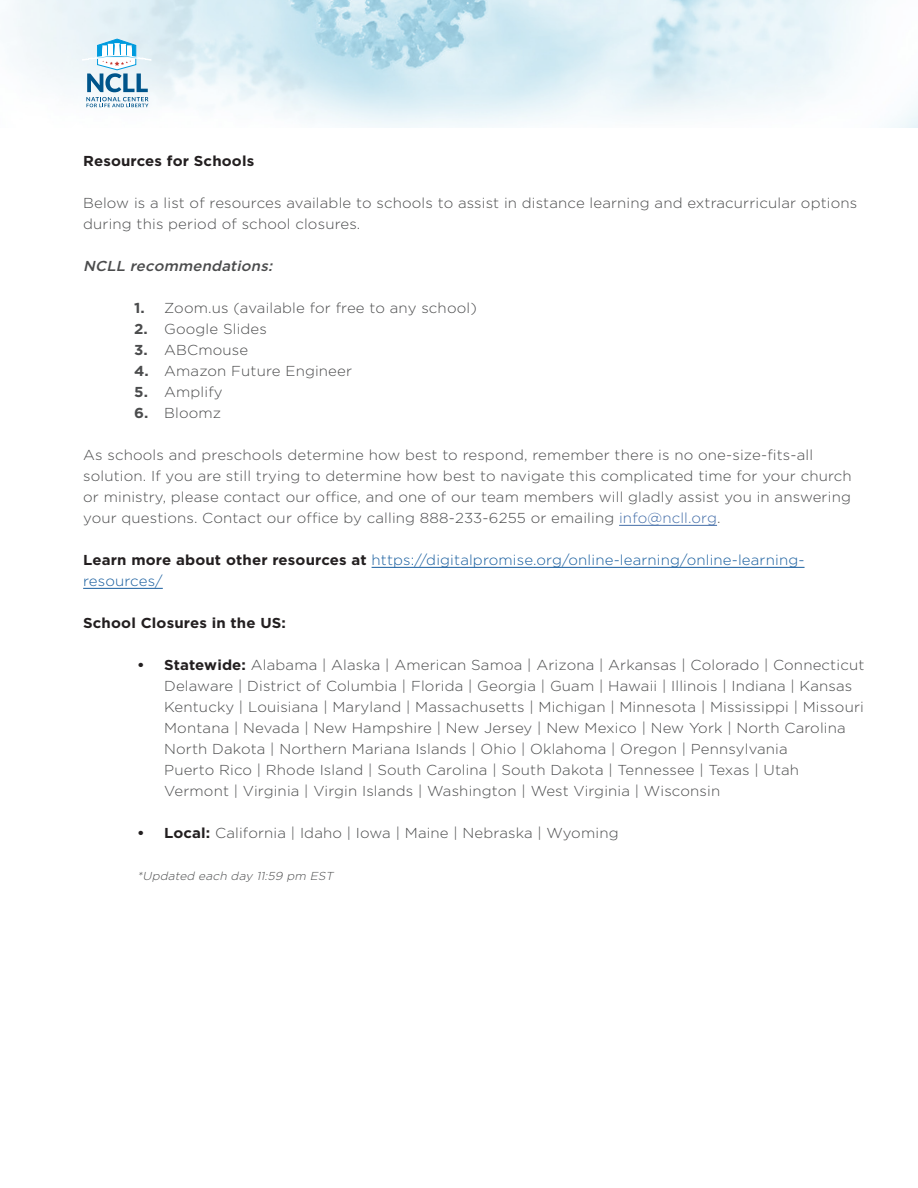
<style>
.page{position:relative;width:918px;height:1188px;background:#fff}
.page>*{position:absolute;margin:0;border:0;box-sizing:border-box;transform-origin:0 0}
.t1{font:300 14.4px/21px "Gotham";letter-spacing:.01em;color:#4b4c4d;scale:1.04 1}
.t2{font:300 14.4px/21px "Gotham";letter-spacing:.01em;color:#175d9e;scale:1.04 1}
.t3{font:700 14.4px "Gotham";letter-spacing:.01em;color:#231f20;scale:1.04 1}
.t4{font:italic 500 14.4px "Gotham";color:#4b4c4d;scale:1.04 1}
.t5{font:italic 300 11.55px "Gotham";color:#4b4c4d;scale:1.04 1}
.s1{font-weight:700}
.s2{color:#436da8}
.s3{font-weight:700;color:#231f20}
</style>
<div class="page">
<img style="left:13px;top:0;width:905px;height:127px">
<svg style="left:82px;top:39px;width:69px;height:68px"></svg>
<hr style="left:619px;top:525px;width:98px;height:1px;background:#436da8">
<hr style="left:372px;top:567px;width:433px;height:1px;background:#175d9e">
<hr style="left:83px;top:588px;width:80px;height:1px;background:#175d9e">
<p class="t3" style="left:83px;top:152px;width:166px">Resources for Schools</p>
<p class="t1" style="left:83px;top:193px;width:746px">Below is a list of resources available to schools to assist in distance learning and extracurricular options during this period of school closures.</p>
<p class="t4" style="left:83px;top:258px;width:187px">NCLL recommendations:</p>
<p class="t1" style="left:134px;top:298px;width:331px"><span class="s1">1.</span> Zoom.us (available for free to any school)</p>
<p class="t1" style="left:134px;top:319px;width:129px"><span class="s1">2.</span> Google Slides</p>
<p class="t1" style="left:134px;top:340px;width:111px"><span class="s1">3.</span> ABCmouse</p>
<p class="t1" style="left:134px;top:361px;width:211px"><span class="s1">4.</span> Amazon Future Engineer</p>
<p class="t1" style="left:134px;top:382px;width:87px"><span class="s1">5.</span> Amplify</p>
<p class="t1" style="left:134px;top:403px;width:85px"><span class="s1">6.</span> Bloomz</p>
<p class="t1" style="left:83px;top:445px;width:741px">As schools and preschools determine how best to respond, remember there is no one-size-fits-all solution. If you are still trying to determine how best to navigate this complicated time for your church or ministry, please contact our office, and one of our team members will gladly assist you in answering your questions. Contact our office by calling 888-233-6255 or emailing <span class="s2">info@ncll.org</span>.</p>
<p class="t2" style="left:83px;top:550px;width:695px"><span class="s3">Learn more about other resources at</span> https://digitalpromise.org/online-learning/online-learning&shy;resources/</p>
<p class="t3" style="left:83px;top:614px;width:197px">School Closures in the US:</p>
<p class="t1" style="left:164px;top:655px;width:675px;text-indent:-27px"><span class="s3">• Statewide:</span> Alabama | Alaska | American Samoa | Arizona | Arkansas | Colorado | Connecticut Delaware | District of Columbia | Florida | Georgia | Guam | Hawaii | Illinois | Indiana | Kansas Kentucky | Louisiana | Maryland | Massachusetts | Michigan | Minnesota | Mississippi | Missouri Montana | Nevada | New Hampshire | New Jersey | New Mexico | New York | North Carolina North Dakota | Northern Mariana Islands | Ohio | Oklahoma | Oregon | Pennsylvania</p>
<p class="t1" style="left:164px;top:760px;width:612px">Puerto Rico | Rhode Island | South Carolina | South Dakota | Tennessee | Texas | Utah</p>
<p class="t1" style="left:164px;top:781px;width:536px">Vermont | Virginia | Virgin Islands | Washington | West Virginia | Wisconsin</p>
<p class="t1" style="left:137px;top:823px;width:464px"><span class="s3">• Local:</span> California | Idaho | Iowa | Maine | Nebraska | Wyoming</p>
<p class="t5" style="left:137px;top:870px;width:193px">*Updated each day 11:59 pm EST</p>
</div>
